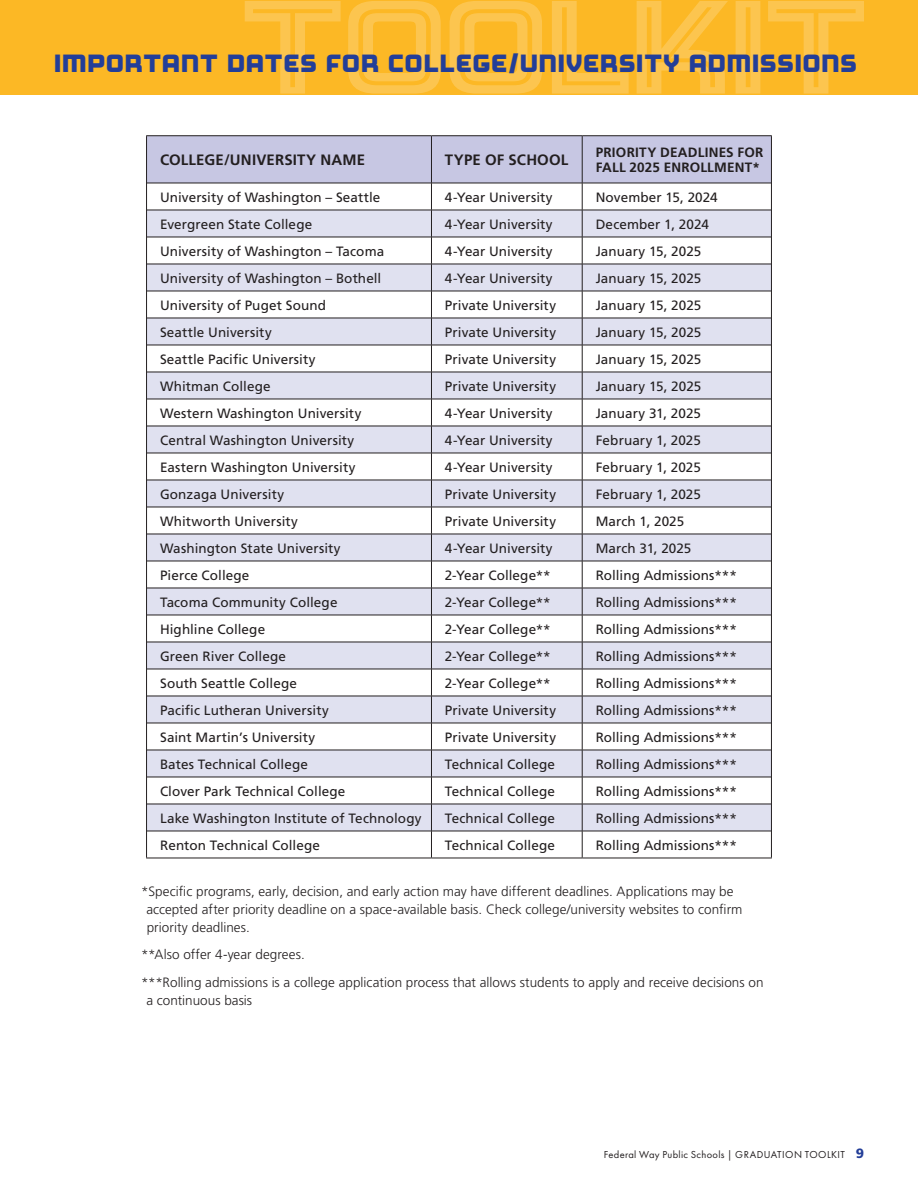
<style>
.page{position:relative;width:918px;height:1188px;background:#fff}
.page>*{position:absolute;margin:0;border:0;box-sizing:border-box;transform-origin:0 0}
.Frutiger_body{font:900 24px "Hotel";letter-spacing:.05em;color:#233e98}
.Frutiger_body-2{font:700 15px "Frutiger LT Std";letter-spacing:.01em;color:#231f20}
.Frutiger_body-3{font:13.5px "Frutiger LT Std";letter-spacing:.005em;color:#231f20}
.Frutiger_body-4{font:300 13.5px/18px "Frutiger LT Std";letter-spacing:.005em;color:#231f20}
.Frutiger_body-5{font:700 13.5px/15px "Frutiger LT Std";letter-spacing:.015em;color:#231f20}
.t1{font:10.5px "Futura PT";letter-spacing:.03em;color:#231f20}
.s1{font-family:"Frutiger LT Std";font-weight:900;font-size:13.5px;color:#233e98}
</style>
<div class="page">
<div style="left:0;top:0;width:918px;height:94px;background:#fcb825"></div>
<svg style="left:245px;top:1px;width:619px;height:93px"></svg>
<hr style="left:146px;top:135px;width:285px;height:1px;background:#231f20">
<hr style="left:431px;top:135px;width:151px;height:1px;background:#231f20">
<hr style="left:582px;top:135px;width:190px;height:1px;background:#231f20">
<svg style="left:146px;top:136px;width:626px;height:722px"></svg>
<hr style="left:146px;top:858px;width:285px;height:1px;background:#231f20">
<hr style="left:431px;top:858px;width:151px;height:1px;background:#231f20">
<hr style="left:582px;top:858px;width:190px;height:1px;background:#231f20">
<p class="Frutiger_body" style="left:54px;top:50px;width:804px">IMPORTANT DATES FOR COLLEGE/UNIVERSITY ADMISSIONS</p>
<p class="Frutiger_body-2" style="left:160px;top:151px;width:207px">COLLEGE/UNIVERSITY NAME</p>
<p class="Frutiger_body-2" style="left:445px;top:151px;width:125px">TYPE OF SCHOOL</p>
<p class="Frutiger_body-5" style="left:596px;top:145px;width:169px">PRIORITY DEADLINES FOR<br>FALL 2025 ENROLLMENT*</p>
<p class="Frutiger_body-3" style="left:160px;top:189px;width:222px">University of Washington – Seattle</p>
<p class="Frutiger_body-3" style="left:445px;top:189px;width:109px">4-Year University</p>
<p class="Frutiger_body-3" style="left:596px;top:189px;width:124px">November 15, 2024</p>
<p class="Frutiger_body-3" style="left:160px;top:216px;width:154px">Evergreen State College</p>
<p class="Frutiger_body-3" style="left:445px;top:216px;width:109px">4-Year University</p>
<p class="Frutiger_body-3" style="left:596px;top:216px;width:115px">December 1, 2024</p>
<p class="Frutiger_body-3" style="left:160px;top:243px;width:226px">University of Washington – Tacoma</p>
<p class="Frutiger_body-3" style="left:445px;top:243px;width:109px">4-Year University</p>
<p class="Frutiger_body-3" style="left:596px;top:243px;width:107px">January 15, 2025</p>
<p class="Frutiger_body-3" style="left:160px;top:270px;width:223px">University of Washington – Bothell</p>
<p class="Frutiger_body-3" style="left:445px;top:270px;width:109px">4-Year University</p>
<p class="Frutiger_body-3" style="left:596px;top:270px;width:107px">January 15, 2025</p>
<p class="Frutiger_body-3" style="left:160px;top:297px;width:168px">University of Puget Sound</p>
<p class="Frutiger_body-3" style="left:445px;top:297px;width:113px">Private University</p>
<p class="Frutiger_body-3" style="left:596px;top:297px;width:107px">January 15, 2025</p>
<p class="Frutiger_body-3" style="left:160px;top:324px;width:113px">Seattle University</p>
<p class="Frutiger_body-3" style="left:445px;top:324px;width:113px">Private University</p>
<p class="Frutiger_body-3" style="left:596px;top:324px;width:107px">January 15, 2025</p>
<p class="Frutiger_body-3" style="left:160px;top:351px;width:157px">Seattle Pacific University</p>
<p class="Frutiger_body-3" style="left:445px;top:351px;width:113px">Private University</p>
<p class="Frutiger_body-3" style="left:596px;top:351px;width:107px">January 15, 2025</p>
<p class="Frutiger_body-3" style="left:160px;top:378px;width:112px">Whitman College</p>
<p class="Frutiger_body-3" style="left:445px;top:378px;width:113px">Private University</p>
<p class="Frutiger_body-3" style="left:596px;top:378px;width:107px">January 15, 2025</p>
<p class="Frutiger_body-3" style="left:160px;top:405px;width:203px">Western Washington University</p>
<p class="Frutiger_body-3" style="left:445px;top:405px;width:109px">4-Year University</p>
<p class="Frutiger_body-3" style="left:596px;top:405px;width:107px">January 31, 2025</p>
<p class="Frutiger_body-3" style="left:160px;top:432px;width:196px">Central Washington University</p>
<p class="Frutiger_body-3" style="left:445px;top:432px;width:109px">4-Year University</p>
<p class="Frutiger_body-3" style="left:596px;top:432px;width:107px">February 1, 2025</p>
<p class="Frutiger_body-3" style="left:160px;top:459px;width:197px">Eastern Washington University</p>
<p class="Frutiger_body-3" style="left:445px;top:459px;width:109px">4-Year University</p>
<p class="Frutiger_body-3" style="left:596px;top:459px;width:107px">February 1, 2025</p>
<p class="Frutiger_body-3" style="left:160px;top:486px;width:126px">Gonzaga University</p>
<p class="Frutiger_body-3" style="left:445px;top:486px;width:113px">Private University</p>
<p class="Frutiger_body-3" style="left:596px;top:486px;width:107px">February 1, 2025</p>
<p class="Frutiger_body-3" style="left:160px;top:513px;width:139px">Whitworth University</p>
<p class="Frutiger_body-3" style="left:445px;top:513px;width:113px">Private University</p>
<p class="Frutiger_body-3" style="left:596px;top:513px;width:90px">March 1, 2025</p>
<p class="Frutiger_body-3" style="left:160px;top:540px;width:182px">Washington State University</p>
<p class="Frutiger_body-3" style="left:445px;top:540px;width:109px">4-Year University</p>
<p class="Frutiger_body-3" style="left:596px;top:540px;width:97px">March 31, 2025</p>
<p class="Frutiger_body-3" style="left:160px;top:567px;width:91px">Pierce College</p>
<p class="Frutiger_body-3" style="left:445px;top:567px;width:107px">2-Year College**</p>
<p class="Frutiger_body-3" style="left:596px;top:567px;width:143px">Rolling Admissions***</p>
<p class="Frutiger_body-3" style="left:160px;top:594px;width:179px">Tacoma Community College</p>
<p class="Frutiger_body-3" style="left:445px;top:594px;width:107px">2-Year College**</p>
<p class="Frutiger_body-3" style="left:596px;top:594px;width:143px">Rolling Admissions***</p>
<p class="Frutiger_body-3" style="left:160px;top:621px;width:107px">Highline College</p>
<p class="Frutiger_body-3" style="left:445px;top:621px;width:107px">2-Year College**</p>
<p class="Frutiger_body-3" style="left:596px;top:621px;width:143px">Rolling Admissions***</p>
<p class="Frutiger_body-3" style="left:160px;top:648px;width:127px">Green River College</p>
<p class="Frutiger_body-3" style="left:445px;top:648px;width:107px">2-Year College**</p>
<p class="Frutiger_body-3" style="left:596px;top:648px;width:143px">Rolling Admissions***</p>
<p class="Frutiger_body-3" style="left:160px;top:675px;width:139px">South Seattle College</p>
<p class="Frutiger_body-3" style="left:445px;top:675px;width:107px">2-Year College**</p>
<p class="Frutiger_body-3" style="left:596px;top:675px;width:143px">Rolling Admissions***</p>
<p class="Frutiger_body-3" style="left:160px;top:702px;width:170px">Pacific Lutheran University</p>
<p class="Frutiger_body-3" style="left:445px;top:702px;width:113px">Private University</p>
<p class="Frutiger_body-3" style="left:596px;top:702px;width:143px">Rolling Admissions***</p>
<p class="Frutiger_body-3" style="left:160px;top:729px;width:157px">Saint Martin’s University</p>
<p class="Frutiger_body-3" style="left:445px;top:729px;width:113px">Private University</p>
<p class="Frutiger_body-3" style="left:596px;top:729px;width:143px">Rolling Admissions***</p>
<p class="Frutiger_body-3" style="left:160px;top:756px;width:149px">Bates Technical College</p>
<p class="Frutiger_body-3" style="left:445px;top:756px;width:112px">Technical College</p>
<p class="Frutiger_body-3" style="left:596px;top:756px;width:143px">Rolling Admissions***</p>
<p class="Frutiger_body-3" style="left:160px;top:783px;width:187px">Clover Park Technical College</p>
<p class="Frutiger_body-3" style="left:445px;top:783px;width:112px">Technical College</p>
<p class="Frutiger_body-3" style="left:596px;top:783px;width:143px">Rolling Admissions***</p>
<p class="Frutiger_body-3" style="left:160px;top:810px;width:263px">Lake Washington Institute of Technology</p>
<p class="Frutiger_body-3" style="left:445px;top:810px;width:112px">Technical College</p>
<p class="Frutiger_body-3" style="left:596px;top:810px;width:143px">Rolling Admissions***</p>
<p class="Frutiger_body-3" style="left:160px;top:837px;width:161px">Renton Technical College</p>
<p class="Frutiger_body-3" style="left:445px;top:837px;width:112px">Technical College</p>
<p class="Frutiger_body-3" style="left:596px;top:837px;width:143px">Rolling Admissions***</p>
<p class="Frutiger_body-4" style="left:146px;top:882px;width:598px;text-indent:-5px">*Specific programs, early, decision, and early action may have different deadlines. Applications may be accepted after priority deadline on a space-available basis. Check college/university websites to confirm priority deadlines.</p>
<p class="Frutiger_body-4" style="left:141px;top:946px;width:165px">**Also offer 4-year degrees.</p>
<p class="Frutiger_body-4" style="left:146px;top:973px;width:619px;text-indent:-5px">***Rolling admissions is a college application process that allows students to apply and receive decisions on a continuous basis</p>
<p class="t1" style="left:604px;top:1148px;width:262px">Federal Way Public Schools | GRADUATION TOOLKIT <span class="s1">9</span></p>
</div>
